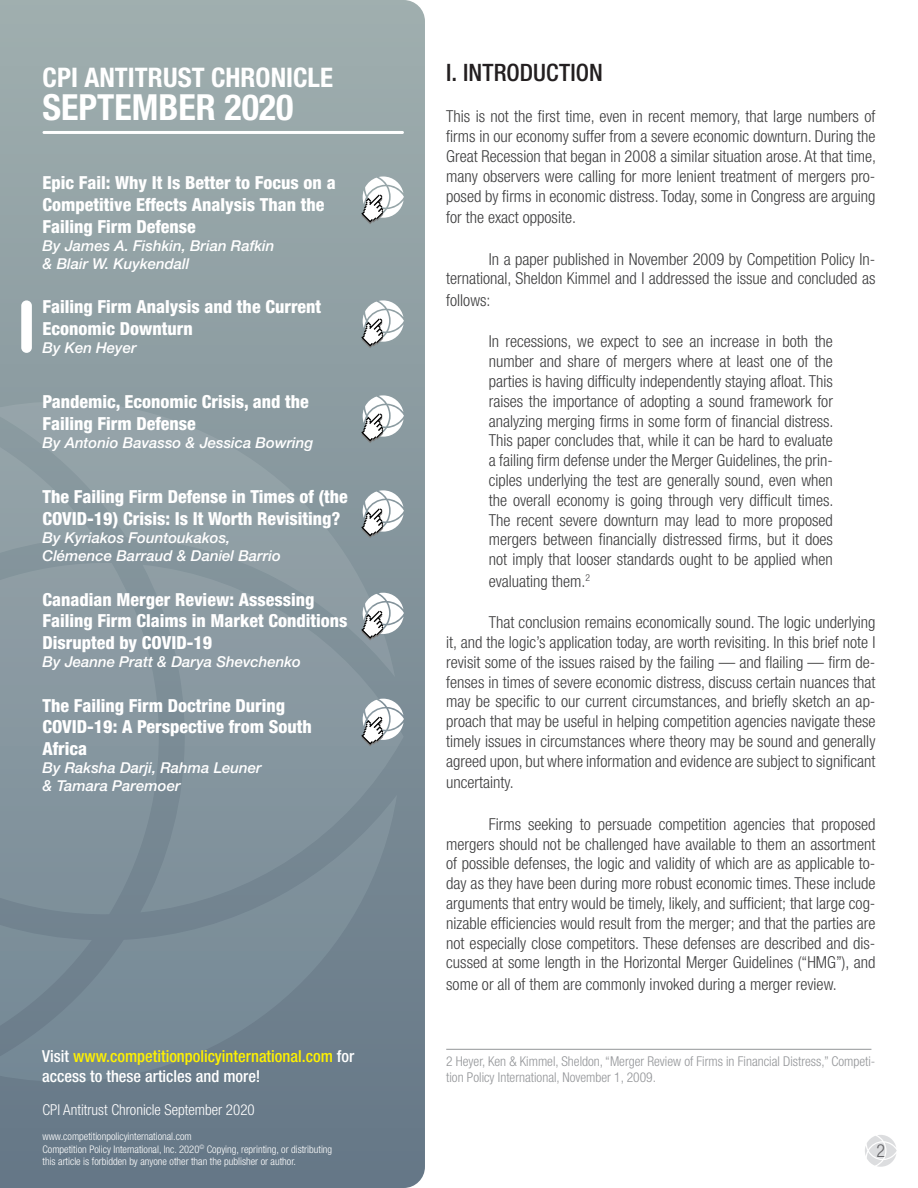
<style>
.page{position:relative;width:918px;height:1188px;background:#fff}
.page>*{position:absolute;margin:0;border:0;box-sizing:border-box;transform-origin:0 0}
.Body_Text{font:700 condensed 36px "Helvetica Neue LT Std";color:#fff}
.Body_Text-2{font:700 condensed 27px "Helvetica Neue LT Std";color:#fff}
.Texto_independiente{font:500 condensed 24px "Helvetica Neue LT Std";letter-spacing:.005em;color:#231f20}
.t1{font:800 condensed 18px/21.6px "Helvetica Neue LT Std";color:#fff}
.t2{font:300 condensed 18px "Helvetica Neue LT Std";color:#636366}
.Texto_independiente-2{font:300 condensed 16.5px/19.8px "Helvetica Neue LT Std";color:#3e3e3f;text-align:justify}
.Body_Text-3{font:500 condensed 16.5px/19.8px "Helvetica Neue LT Std";color:#fff101}
.t3{font:italic 500 15px "Helvetica Neue LT Std";color:#fff}
.t4{font:300 condensed 15px "Helvetica Neue LT Std";color:#fff}
.Note{font:300 condensed 13.5px/16.2px "Helvetica Neue LT Std";color:#939598}
.t5{font:300 condensed 10.5px "Helvetica Neue LT Std";color:#fff}
.s1{color:#fff}
</style>
<div class="page">
<svg style="left:0;top:0;width:425px;height:1188px;background:#8a9aa0"></svg>
<svg style="left:865px;top:1135px;width:32px;height:32px"></svg>
<div style="left:0;top:677px;width:140px;height:118px;background:#8797a0"></div>
<svg style="left:0;top:795px;width:397px;height:287px;background:#748693"></svg>
<svg style="left:0;top:401px;width:395px;height:276px;background:#8d9da3"></svg>
<svg style="left:140px;top:565px;width:264px;height:347px;background:#82939c"></svg>
<svg style="left:0;top:421px;width:95px;height:292px;background:#8c9ba2"></svg>
<svg style="left:0;top:768px;width:92px;height:289px;background:#7a8c97"></svg>
<hr style="left:446px;top:1049px;width:425px;height:1px;background:#939598">
<hr style="left:43px;top:131px;width:361px;height:3px;background:#fff;border-radius:2px">
<div style="left:21px;top:300px;width:11px;height:53px;background:#fff;border-radius:5px"></div>
<svg style="left:361px;top:176px;width:43px;height:48px"></svg>
<svg style="left:361px;top:300px;width:43px;height:48px"></svg>
<svg style="left:361px;top:395px;width:43px;height:48px"></svg>
<svg style="left:361px;top:490px;width:43px;height:48px"></svg>
<svg style="left:361px;top:593px;width:43px;height:48px"></svg>
<svg style="left:361px;top:699px;width:43px;height:47px"></svg>
<p class="Body_Text-2" style="left:43px;top:61px;width:292px">CPI ANTITRUST CHRONICLE</p>
<p class="Body_Text" style="left:43px;top:86px;width:253px">SEPTEMBER 2020</p>
<p class="t1" style="left:43px;top:172px;width:295px">Epic Fail: Why It Is Better to Focus on a<br>Competitive Effects Analysis Than the<br>Failing Firm Defense</p>
<p class="t3" style="left:43px;top:236px;width:234px">By James A. Fishkin, Brian Rafkin</p>
<p class="t3" style="left:43px;top:254px;width:148px">&amp; Blair W. Kuykendall</p>
<p class="t1" style="left:43px;top:296px;width:280px">Failing Firm Analysis and the Current<br>Economic Downturn</p>
<p class="t3" style="left:43px;top:339px;width:96px">By Ken Heyer</p>
<p class="t1" style="left:43px;top:391px;width:268px">Pandemic, Economic Crisis, and the<br>Failing Firm Defense</p>
<p class="t3" style="left:43px;top:434px;width:272px">By Antonio Bavasso &amp; Jessica Bowring</p>
<p class="t1" style="left:43px;top:486px;width:307px">The Failing Firm Defense in Times of (the<br>COVID-19) Crisis: Is It Worth Revisiting?</p>
<p class="t3" style="left:43px;top:529px;width:189px">By Kyriakos Fountoukakos,</p>
<p class="t3" style="left:43px;top:547px;width:240px">Clémence Barraud &amp; Daniel Barrio</p>
<p class="t1" style="left:43px;top:588px;width:306px">Canadian Merger Review: Assessing<br>Failing Firm Claims in Market Conditions<br>Disrupted by COVID-19</p>
<p class="t3" style="left:43px;top:653px;width:260px">By Jeanne Pratt &amp; Darya Shevchenko</p>
<p class="t1" style="left:43px;top:694px;width:271px">The Failing Firm Doctrine During<br>COVID-19: A Perspective from South<br>Africa</p>
<p class="t3" style="left:43px;top:759px;width:221px">By Raksha Darji, Rahma Leuner</p>
<p class="t3" style="left:43px;top:777px;width:140px">&amp; Tamara Paremoer</p>
<p class="Body_Text-3" style="left:42px;top:1046px;width:313px"><span class="s1">Visit</span> www.competitionpolicyinternational.com <span class="s1">for access to these articles and more!</span></p>
<p class="t4" style="left:43px;top:1101px;width:214px">CPI Antitrust Chronicle September 2020</p>
<p class="t5" style="left:43px;top:1130px;width:151px">www.competitionpolicyinternational.com</p>
<p class="t5" style="left:43px;top:1143px;width:291px">Competition Policy International, Inc. 2020<sup>©</sup> Copying, reprinting, or distributing</p>
<p class="t5" style="left:43px;top:1156px;width:255px">this article is forbidden by anyone other than the publisher or author.</p>
<p class="Texto_independiente" style="left:446px;top:58px;width:158px">I. INTRODUCTION</p>
<p class="Texto_independiente-2" style="left:446px;top:106px;width:431px">This is not the first time, even in recent memory, that large numbers of firms in our economy suffer from a severe economic downturn. During the Great Recession that began in 2008 a similar situation arose. At that time, many observers were calling for more lenient treatment of mergers pro&shy;posed by firms in economic distress. Today, some in Congress are arguing</p>
<p class="Texto_independiente-2" style="left:446px;top:207px;width:131px">for the exact opposite.</p>
<p class="Texto_independiente-2" style="left:446px;top:249px;width:431px;text-align:right">In a paper published in November 2009 by Competition Policy In&shy;ternational, Sheldon Kimmel and I addressed the issue and concluded as</p>
<p class="Texto_independiente-2" style="left:446px;top:290px;width:46px">follows:</p>
<p class="Texto_independiente-2" style="left:489px;top:331px;width:346px">In recessions, we expect to see an increase in both the number and share of mergers where at least one of the parties is having difficulty independently staying afloat. This raises the importance of adopting a sound framework for analyzing merging firms in some form of financial distress.<br>This paper concludes that, while it can be hard to evaluate a failing firm defense under the Merger Guidelines, the prin&shy;ciples underlying the test are generally sound, even when the overall economy is going through very difficult times.<br>The recent severe downturn may lead to more proposed mergers between financially distressed firms, but it does not imply that looser standards ought to be applied when</p>
<p class="Texto_independiente-2" style="left:489px;top:571px;width:103px">evaluating them.<sup>2</sup></p>
<p class="Texto_independiente-2" style="left:446px;top:612px;width:431px;text-indent:43px">That conclusion remains economically sound. The logic underlying it, and the logic’s application today, are worth revisiting. In this brief note I revisit some of the issues raised by the failing — and flailing — firm de&shy;fenses in times of severe economic distress, discuss certain nuances that may be specific to our current circumstances, and briefly sketch an ap&shy;proach that may be useful in helping competition agencies navigate these timely issues in circumstances where theory may be sound and generally agreed upon, but where information and evidence are subject to significant</p>
<p class="Texto_independiente-2" style="left:446px;top:772px;width:69px">uncertainty.</p>
<p class="Texto_independiente-2" style="left:446px;top:814px;width:431px;text-indent:43px">Firms seeking to persuade competition agencies that proposed mergers should not be challenged have available to them an assortment of possible defenses, the logic and validity of which are as applicable to&shy;day as they have been during more robust economic times. These include arguments that entry would be timely, likely, and sufficient; that large cog&shy;nizable efficiencies would result from the merger; and that the parties are not especially close competitors. These defenses are described and dis&shy;cussed at some length in the Horizontal Merger Guidelines (“HMG”), and</p>
<p class="Texto_independiente-2" style="left:446px;top:974px;width:392px">some or all of them are commonly invoked during a merger review.</p>
<p class="Note" style="left:446px;top:1053px;width:431px">2 Heyer, Ken &amp; Kimmel, Sheldon, “Merger Review of Firms in Financial Distress,” Competi&shy;tion Policy International, November 1, 2009.</p>
<p class="t2" style="left:876px;top:1141px;width:10px">2</p>
</div>
